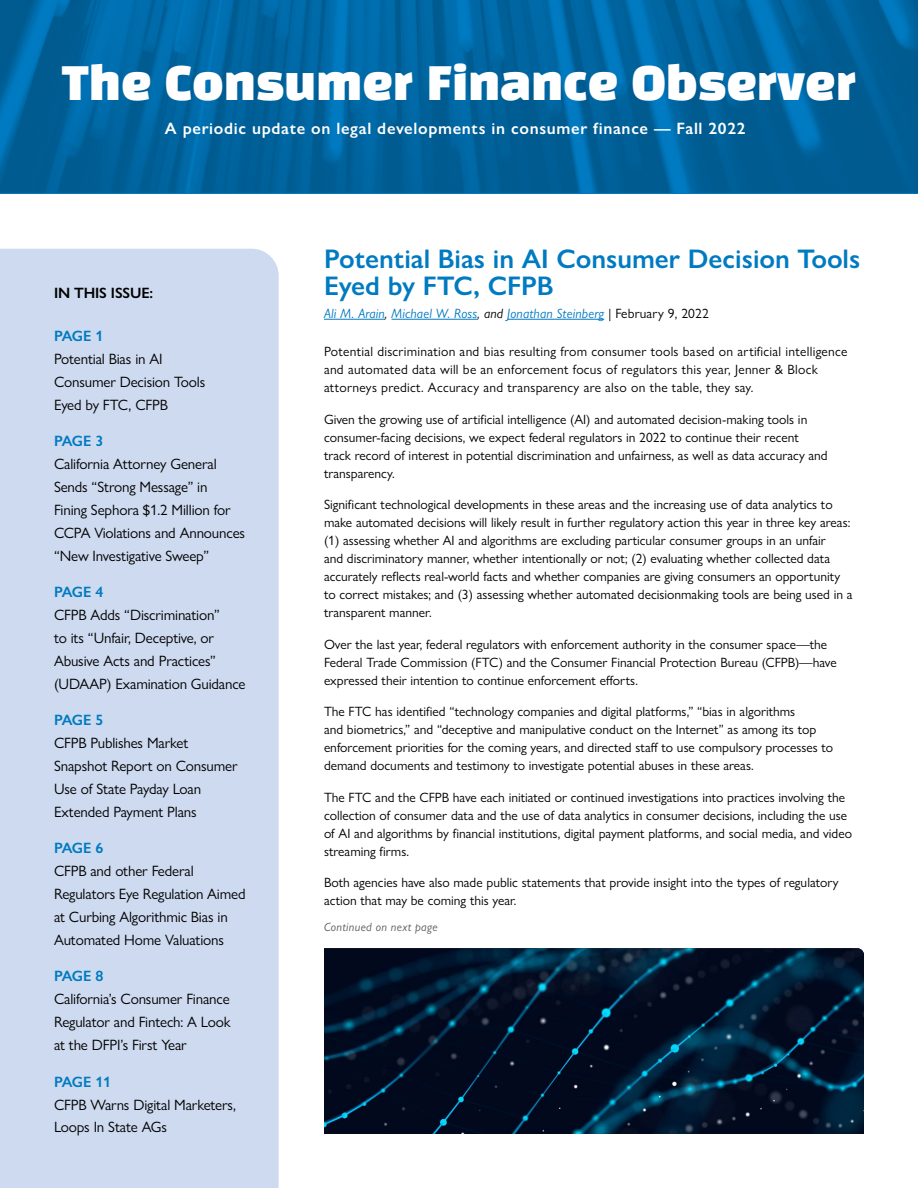
<style>
.page{position:relative;width:918px;height:1188px;background:#fff}
.page>*{position:absolute;margin:0;border:0;box-sizing:border-box;transform-origin:0 0}
.t1{font:45px "Black Han Sans";color:#fff}
.t2{font:600 27px/27px "Gill Sans Nova";color:#007ac1}
.t3{font:600 16.5px "Gill Sans Nova";letter-spacing:.04em;color:#fff}
.t4{font:15px/23px "Gill Sans Nova";letter-spacing:-.01em;color:#000}
.t5{font:600 15px "Gill Sans Nova";letter-spacing:-.04em;color:#007ac1}
.t6{font:600 15px "Gill Sans Nova";letter-spacing:-.01em;color:#000}
.t7{font:13.5px/18px "Gill Sans Nova";color:#000}
.t8{font:13.5px/18px "Gill Sans Nova";letter-spacing:.02em;color:#000}
.t9{font:italic 13.5px "Gill Sans Nova";letter-spacing:.01em;color:#007ac1}
.t10{font:italic 12px "Gill Sans Nova";letter-spacing:.025em;color:#58595b}
.s1{color:#000}
.s2{font-style:normal;color:#000}
</style>
<div class="page">
<img style="left:324px;top:948px;width:540px;height:186px">
<div style="left:0;top:249px;width:279px;height:939px;background:#cddaef"></div>
<img style="left:0;top:0;width:918px;height:193px">
<hr style="left:324px;top:319px;width:61px;height:1px;background:#007ac1">
<hr style="left:392px;top:319px;width:86px;height:1px;background:#007ac1">
<hr style="left:507px;top:319px;width:97px;height:1px;background:#007ac1">
<h1 class="t1" style="left:62px;top:63px;width:796px">The Consumer Finance Observer</h1>
<p class="t3" style="left:165px;top:118px;width:582px">A periodic update on legal developments in consumer finance — Fall 2022</p>
<p class="t6" style="left:54px;top:283px;width:101px">IN THIS ISSUE:</p>
<p class="t5" style="left:54px;top:327px;width:51px">PAGE 1</p>
<p class="t4" style="left:54px;top:347px;width:153px">Potential Bias in AI<br>Consumer Decision Tools<br>Eyed by FTC, CFPB</p>
<p class="t5" style="left:54px;top:432px;width:51px">PAGE 3</p>
<p class="t4" style="left:54px;top:452px;width:193px">California Attorney General<br>Sends “Strong Message” in<br>Fining Sephora $1.2 Million for<br>CCPA Violations and Announces “New Investigative Sweep”</p>
<p class="t5" style="left:54px;top:583px;width:51px">PAGE 4</p>
<p class="t4" style="left:54px;top:603px;width:193px">CFPB Adds “Discrimination”<br>to its “Unfair, Deceptive, or<br>Abusive Acts and Practices” (UDAAP) Examination Guidance</p>
<p class="t5" style="left:54px;top:711px;width:51px">PAGE 5</p>
<p class="t4" style="left:54px;top:731px;width:185px">CFPB Publishes Market<br>Snapshot Report on Consumer<br>Use of State Payday Loan<br>Extended Payment Plans</p>
<p class="t5" style="left:54px;top:839px;width:51px">PAGE 6</p>
<p class="t4" style="left:54px;top:860px;width:193px">CFPB and other Federal<br>Regulators Eye Regulation Aimed at Curbing Algorithmic Bias in<br>Automated Home Valuations</p>
<p class="t5" style="left:54px;top:967px;width:51px">PAGE 8</p>
<p class="t4" style="left:54px;top:988px;width:178px;text-align:justify">California’s Consumer Finance Regulator and Fintech: A Look at the DFPI’s First Year</p>
<p class="t5" style="left:54px;top:1072px;width:59px">PAGE 11</p>
<p class="t4" style="left:54px;top:1093px;width:184px">CFPB Warns Digital Marketers,<br>Loops In State AGs</p>
<h2 class="t2" style="left:324px;top:246px;width:538px">Potential Bias in AI Consumer Decision Tools<br>Eyed by FTC, CFPB</h2>
<p class="t9" style="left:324px;top:305px;width:386px">Ali M. Arain<span class="s1">,</span> Michael W. Ross<span class="s1">, and</span> Jonathan Steinberg <span class="s1">|</span> <span class="s2">February 9, 2022</span></p>
<p class="t8" style="left:324px;top:342px;width:525px">Potential discrimination and bias resulting from consumer tools based on artificial intelligence and automated data will be an enforcement focus of regulators this year, Jenner &amp; Block attorneys predict. Accuracy and transparency are also on the table, they say.</p>
<p class="t7" style="left:324px;top:410px;width:505px">Given the growing use of artificial intelligence (AI) and automated decision-making tools in consumer-facing decisions, we expect federal regulators in 2022 to continue their recent track record of interest in potential discrimination and unfairness, as well as data accuracy and transparency.</p>
<p class="t7" style="left:324px;top:495px;width:530px">Significant technological developments in these areas and the increasing use of data analytics to make automated decisions will likely result in further regulatory action this year in three key areas: (1) assessing whether AI and algorithms are excluding particular consumer groups in an unfair<br>and discriminatory manner, whether intentionally or not; (2) evaluating whether collected data accurately reflects real-world facts and whether companies are giving consumers an opportunity to correct mistakes; and (3) assessing whether automated decisionmaking tools are being used in a transparent manner.</p>
<p class="t7" style="left:324px;top:635px;width:514px">Over the last year, federal regulators with enforcement authority in the consumer space—the<br>Federal Trade Commission (FTC) and the Consumer Financial Protection Bureau (CFPB)—have expressed their intention to continue enforcement efforts.</p>
<p class="t7" style="left:324px;top:702px;width:511px">The FTC has identified “technology companies and digital platforms,” “bias in algorithms<br>and biometrics,” and “deceptive and manipulative conduct on the Internet” as among its top enforcement priorities for the coming years, and directed staff to use compulsory processes to demand documents and testimony to investigate potential abuses in these areas.</p>
<p class="t7" style="left:324px;top:788px;width:530px">The FTC and the CFPB have each initiated or continued investigations into practices involving the collection of consumer data and the use of data analytics in consumer decisions, including the use of AI and algorithms by financial institutions, digital payment platforms, and social media, and video streaming firms.</p>
<p class="t7" style="left:324px;top:873px;width:516px">Both agencies have also made public statements that provide insight into the types of regulatory action that may be coming this year.</p>
<p class="t10" style="left:324px;top:920px;width:115px">Continued on next page</p>
</div>
